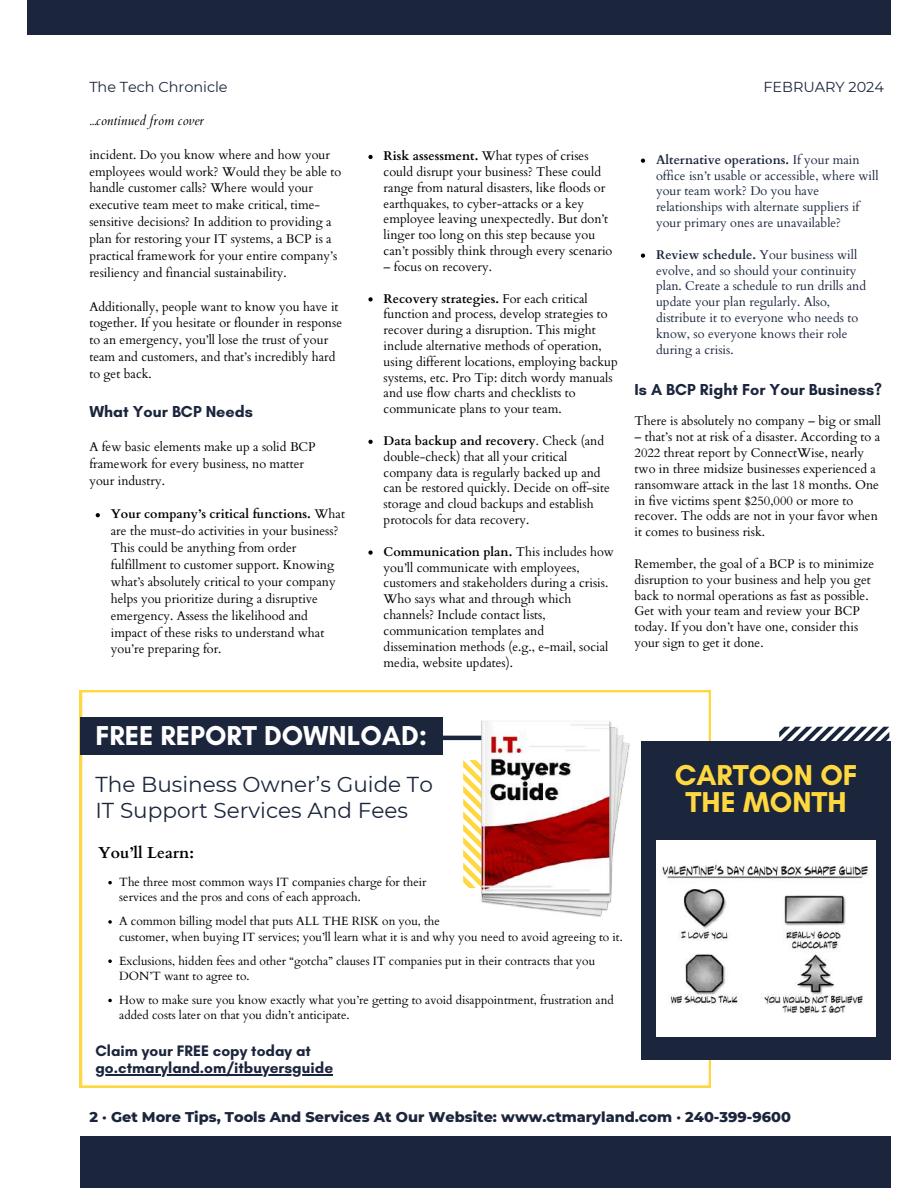
<style>
.page{position:relative;width:918px;height:1188px;background:#fff}
.page>*{position:absolute;margin:0;border:0;box-sizing:border-box;transform-origin:0 0}
.t1{font:700 29.25px/27.5px "Glacial Indifference";color:#ffd840;text-align:center}
.t2{font:700 27.9px "Glacial Indifference";color:#fff}
.t3{font:21.6px/26.8px "Montserrat";color:#1b253c}
.t4{font:700 16.2px "Glacial Indifference";color:#1b253c}
.t5{font:700 15.9px "Cardo";color:#000}
.t6{font:700 15.45px/17px "Glacial Indifference";color:#1b253c}
.t7{font:800 14.4px "Montserrat";color:#1b253c}
.t8{font:14.4px "Montserrat";color:#1b253c}
.t9{font:italic 13.35px "Cardo";color:#000}
.t10{font:12.6px/15.8px "Cardo";color:#000}
.t11{font:12.6px/15.8px "Cardo";color:#1b253c}
.t12{font:12px/15.3px "Cardo";color:#000}
.s1{font-weight:700}
</style>
<div class="page">
<div style="left:27px;top:0;width:863px;height:35px;background:#1b253c"></div>
<div style="left:80px;top:1136px;width:811px;height:52px;background:#1b253c"></div>
<svg style="left:368px;top:155px;width:5px;height:4px"></svg>
<svg style="left:368px;top:297px;width:5px;height:4px"></svg>
<svg style="left:368px;top:440px;width:5px;height:4px"></svg>
<svg style="left:368px;top:550px;width:5px;height:5px"></svg>
<svg style="left:80px;top:690px;width:631px;height:397px"></svg>
<hr style="left:288px;top:736px;width:199px;height:4px;background:#1b253c">
<div style="left:80px;top:718px;width:363px;height:37px;background:#1b253c"></div>
<svg style="left:779px;top:727px;width:110px;height:15px"></svg>
<div style="left:641px;top:742px;width:250px;height:318px;background:#1b253c"></div>
<div style="left:656px;top:840px;width:219px;height:197px;background:#fff"></div>
<svg style="left:463px;top:760px;width:16px;height:128px"></svg>
<svg style="left:108px;top:881px;width:4px;height:3px"></svg>
<svg style="left:108px;top:920px;width:4px;height:4px"></svg>
<svg style="left:108px;top:959px;width:4px;height:4px"></svg>
<svg style="left:108px;top:999px;width:4px;height:3px"></svg>
<img style="left:479px;top:719px;width:151px;height:198px">
<img style="left:661px;top:864px;width:207px;height:148px">
<svg style="left:641px;top:159px;width:4px;height:4px"></svg>
<svg style="left:641px;top:254px;width:4px;height:4px"></svg>
<svg style="left:96px;top:513px;width:4px;height:4px"></svg>
<hr style="left:95px;top:1074px;width:238px;height:1px;background:#1b253c">
<p class="t8" style="left:89px;top:78px;width:140px">The Tech Chronicle</p>
<p class="t8" style="left:763px;top:78px;width:122px">FEBRUARY 2024</p>
<p class="t9" style="left:89px;top:112px;width:116px">...continued from cover</p>
<p class="t10" style="left:89px;top:146px;width:254px;line-height:17px">incident. Do you know where and how your employees would work? Would they be able to handle customer calls? Where would your executive team meet to make critical, time&shy;sensitive decisions? In addition to providing a plan for restoring your IT systems, a BCP is a practical framework for your entire company’s resiliency and financial sustainability.</p>
<p class="t10" style="left:89px;top:298px;width:254px;line-height:17px">Additionally, people want to know you have it together. If you hesitate or flounder in response to an emergency, you’ll lose the trust of your team and customers, and that’s incredibly hard to get back.</p>
<p class="t4" style="left:89px;top:402px;width:165px">What Your BCP Needs</p>
<p class="t10" style="left:89px;top:438px;width:228px;line-height:17px">A few basic elements make up a solid BCP framework for every business, no matter your industry.</p>
<p class="t10" style="left:111px;top:506px;width:236px;line-height:17px"><span class="s1">Your company’s critical functions.</span> What are the must-do activities in your business?<br>This could be anything from order fulfillment to customer support. Knowing what’s absolutely critical to your company helps you prioritize during a disruptive emergency. Assess the likelihood and impact of these risks to understand what you’re preparing for.</p>
<p class="t10" style="left:384px;top:148px;width:230px"><span class="s1">Risk assessment.</span> What types of crises could disrupt your business? These could range from natural disasters, like floods or earthquakes, to cyber-attacks or a key employee leaving unexpectedly. But don’t linger too long on this step because you can’t possibly think through every scenario</p>
<p class="t10" style="left:384px;top:259px;width:110px">– focus on recovery.</p>
<p class="t10" style="left:384px;top:291px;width:236px"><span class="s1">Recovery strategies.</span> For each critical function and process, develop strategies to recover during a disruption. This might include alternative methods of operation, using different locations, employing backup systems, etc. Pro Tip: ditch wordy manuals and use flow charts and checklists to communicate plans to your team.</p>
<p class="t10" style="left:384px;top:433px;width:228px"><span class="s1">Data backup and recovery</span>. Check (and double-check) that all your critical company data is regularly backed up and can be restored quickly. Decide on off-site storage and cloud backups and establish protocols for data recovery.</p>
<p class="t10" style="left:384px;top:544px;width:232px"><span class="s1">Communication plan.</span> This includes how you’ll communicate with employees, customers and stakeholders during a crisis.<br>Who says what and through which channels? Include contact lists, communication templates and dissemination methods (e.g., e-mail, social media, website updates).</p>
<p class="t11" style="left:656px;top:152px;width:224px"><span class="s1">Alternative operations.</span> If your main office isn’t usable or accessible, where will your team work? Do you have relationships with alternate suppliers if your primary ones are unavailable?</p>
<p class="t11" style="left:656px;top:247px;width:212px"><span class="s1">Review schedule.</span> Your business will evolve, and so should your continuity plan. Create a schedule to run drills and update your plan regularly. Also, distribute it to everyone who needs to know, so everyone knows their role during a crisis.</p>
<p class="t4" style="left:635px;top:379px;width:249px">Is A BCP Right For Your Business?</p>
<p class="t10" style="left:635px;top:414px;width:248px">There is absolutely no company – big or small</p>
<p class="t10" style="left:635px;top:429px;width:247px">– that’s not at risk of a disaster. According to a 2022 threat report by ConnectWise, nearly two in three midsize businesses experienced a ransomware attack in the last 18 months. One in five victims spent $250,000 or more to recover. The odds are not in your favor when it comes to business risk.</p>
<p class="t10" style="left:635px;top:556px;width:241px">Remember, the goal of a BCP is to minimize disruption to your business and help you get back to normal operations as fast as possible.<br>Get with your team and review your BCP today. If you don’t have one, consider this your sign to get it done.</p>
<h2 class="t2" style="left:95px;top:718px;width:333px">FREE REPORT DOWNLOAD:</h2>
<h3 class="t3" style="left:95px;top:770px;width:339px">The Business Owner’s Guide To<br>IT Support Services And Fees</h3>
<p class="t5" style="left:98px;top:843px;width:97px">You’ll Learn:</p>
<p class="t12" style="left:119px;top:875px;width:309px">The three most common ways IT companies charge for their services and the pros and cons of each approach.</p>
<p class="t12" style="left:119px;top:914px;width:505px">A common billing model that puts ALL THE RISK on you, the<br>customer, when buying IT services; you’ll learn what it is and why you need to avoid agreeing to it.</p>
<p class="t12" style="left:119px;top:953px;width:478px">Exclusions, hidden fees and other “gotcha” clauses IT companies put in their contracts that you<br>DON’T want to agree to.</p>
<p class="t12" style="left:119px;top:993px;width:496px">How to make sure you know exactly what you’re getting to avoid disappointment, frustration and added costs later on that you didn’t anticipate.</p>
<p class="t6" style="left:95px;top:1042px;width:239px">Claim your FREE copy today at go.ctmaryland.om/itbuyersguide</p>
<h1 class="t1" style="left:675px;top:761px;width:184px">CARTOON OF<br>THE MONTH</h1>
<p class="t7" style="left:89px;top:1108px;width:703px">2 · Get More Tips, Tools And Services At Our Website: www.ctmaryland.com · 240-399-9600</p>
</div>
